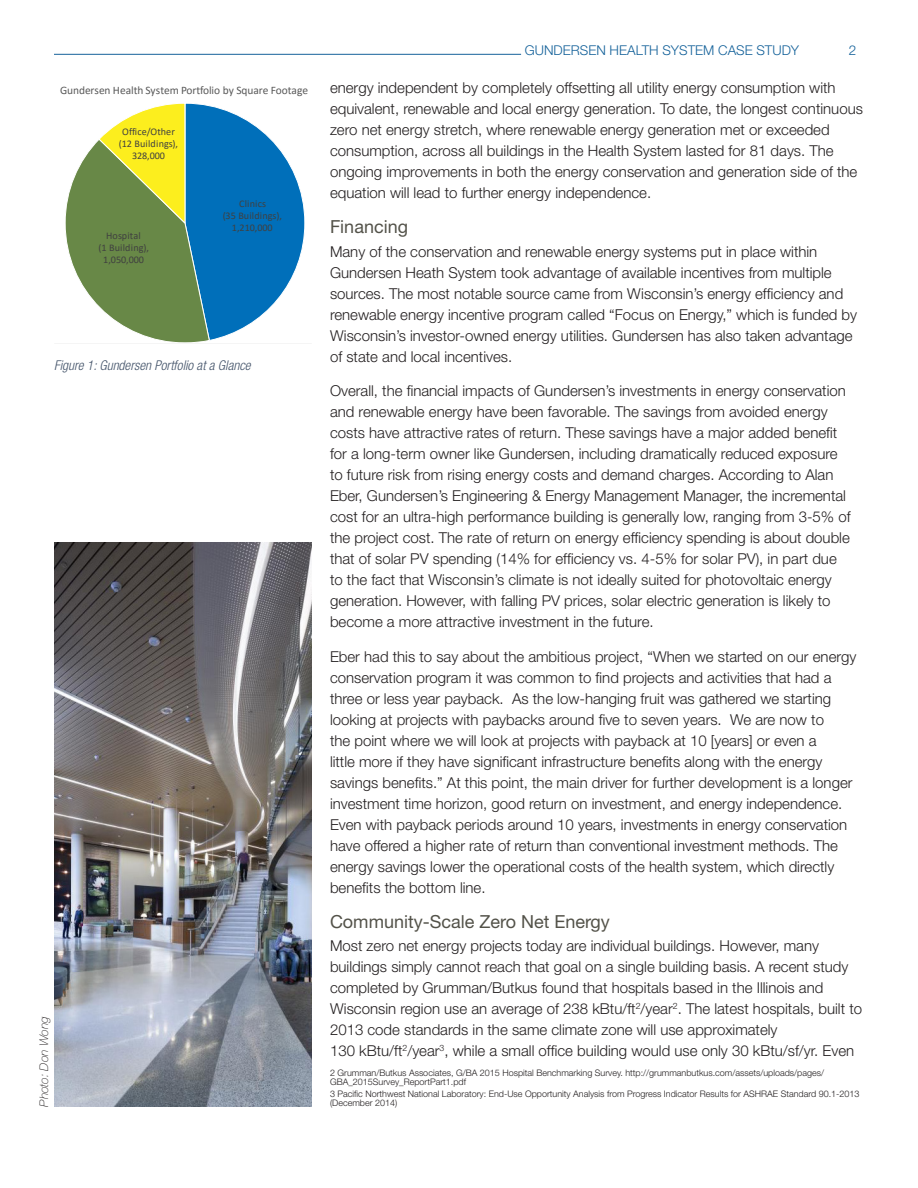
<style>
.page{position:relative;width:918px;height:1188px;background:#fff}
.page>*{position:absolute;margin:0;border:0;box-sizing:border-box;transform-origin:0 0}
.Subhead_2{font:18px "Helvetica Neue";color:#535249}
.body{font:300 15px/21px "Helvetica Neue";color:#231f20}
.t1{font:italic 300 condensed 13.5px "Helvetica Neue";color:#44546a}
.lists{font:300 13.5px "Helvetica Neue";color:#15629a}
.body-2{font:italic 100 12px "Helvetica Neue";color:#231f20}
.t2{font:11.4px "Calibri";letter-spacing:-.005em;color:#595959}
.t3{font:10.2px/12.3px "Calibri";letter-spacing:.005em;color:#404040;text-align:center}
.body-3{font:300 9px/9px "Helvetica Neue";color:#231f20}
</style>
<div class="page">
<img style="left:54px;top:542px;width:258px;height:565px">
<hr style="left:54px;top:54px;width:467px;height:1px;background:#15629a">
<svg style="left:65px;top:103px;width:240px;height:238px"></svg>
<p class="t2" style="left:60px;top:82px;width:250px">Gundersen Health System Portfolio by Square Footage</p>
<p class="t3" style="left:119px;top:125px;width:61px">Office/Other (12 Buildings),<br>328,000</p>
<p class="t3" style="left:99px;top:229px;width:52px">Hospital<br>(1 Building),<br>1,050,000</p>
<p class="t3" style="left:223px;top:197px;width:61px">Clinics<br>(35 Buildings),<br>1,210,000</p>
<p class="t1" style="left:54px;top:357px;width:198px">Figure 1: Gundersen Portfolio at a Glance</p>
<p class="body-2" style="left:37px;top:1107px;width:91px;rotate:-90deg">Photo: Don Wong</p>
<p class="lists" style="left:525px;top:42px;width:276px">GUNDERSEN HEALTH SYSTEM CASE STUDY</p>
<p class="lists" style="left:849px;top:42px;width:9px">2</p>
<p class="body" style="left:330px;top:77px;width:534px">energy independent by completely offsetting all utility energy consumption with equivalent, renewable and local energy generation. To date, the longest continuous zero net energy stretch, where renewable energy generation met or exceeded consumption, across all buildings in the Health System lasted for 81 days. The ongoing improvements in both the energy conservation and generation side of the equation will lead to further energy independence.</p>
<p class="Subhead_2" style="left:330px;top:216px;width:80px">Financing</p>
<p class="body" style="left:330px;top:240px;width:529px">Many of the conservation and renewable energy systems put in place within Gundersen Heath System took advantage of available incentives from multiple sources. The most notable source came from Wisconsin’s energy efficiency and renewable energy incentive program called “Focus on Energy,” which is funded by Wisconsin’s investor-owned energy utilities. Gundersen has also taken advantage of state and local incentives.</p>
<p class="body" style="left:330px;top:380px;width:522px">Overall, the financial impacts of Gundersen’s investments in energy conservation and renewable energy have been favorable. The savings from avoided energy costs have attractive rates of return. These savings have a major added benefit for a long-term owner like Gundersen, including dramatically reduced exposure to future risk from rising energy costs and demand charges. According to Alan Eber, Gundersen’s Engineering &amp; Energy Management Manager, the incremental cost for an ultra-high performance building is generally low, ranging from 3-5% of the project cost. The rate of return on energy efficiency spending is about double that of solar PV spending (14% for efficiency vs. 4-5% for solar PV), in part due to the fact that Wisconsin’s climate is not ideally suited for photovoltaic energy generation. However, with falling PV prices, solar electric generation is likely to become a more attractive investment in the future.</p>
<p class="body" style="left:330px;top:645px;width:528px">Eber had this to say about the ambitious project, “When we started on our energy conservation program it was common to find projects and activities that had a three or less year payback. As the low-hanging fruit was gathered we starting looking at projects with paybacks around five to seven years. We are now to<br>the point where we will look at projects with payback at 10 [years] or even a<br>little more if they have significant infrastructure benefits along with the energy savings benefits.” At this point, the main driver for further development is a longer investment time horizon, good return on investment, and energy independence.<br>Even with payback periods around 10 years, investments in energy conservation have offered a higher rate of return than conventional investment methods. The energy savings lower the operational costs of the health system, which directly benefits the bottom line.</p>
<p class="Subhead_2" style="left:330px;top:911px;width:281px">Community-Scale Zero Net Energy</p>
<p class="body" style="left:330px;top:935px;width:534px">Most zero net energy projects today are individual buildings. However, many buildings simply cannot reach that goal on a single building basis. A recent study completed by Grumman/Butkus found that hospitals based in the Illinois and Wisconsin region use an average of 238 kBtu/ft<sup>2</sup>/year<sup>2</sup>. The latest hospitals, built to 2013 code standards in the same climate zone will use approximately<br>130 kBtu/ft<sup>2</sup>/year<sup>3</sup>, while a small office building would use only 30 kBtu/sf/yr. Even</p>
<p class="body-3" style="left:330px;top:1068px;width:496px">2 Grumman/Butkus Associates, G/BA 2015 Hospital Benchmarking Survey. http://grummanbutkus.com/assets/uploads/pages/<br>GBA_2015Survey_ReportPart1.pdf</p>
<p class="body-3" style="left:330px;top:1089px;width:531px">3 Pacific Northwest National Laboratory: End-Use Opportunity Analysis from Progress Indicator Results for ASHRAE Standard 90.1-2013</p>
<p class="body-3" style="left:330px;top:1098px;width:69px">(December 2014)</p>
</div>
